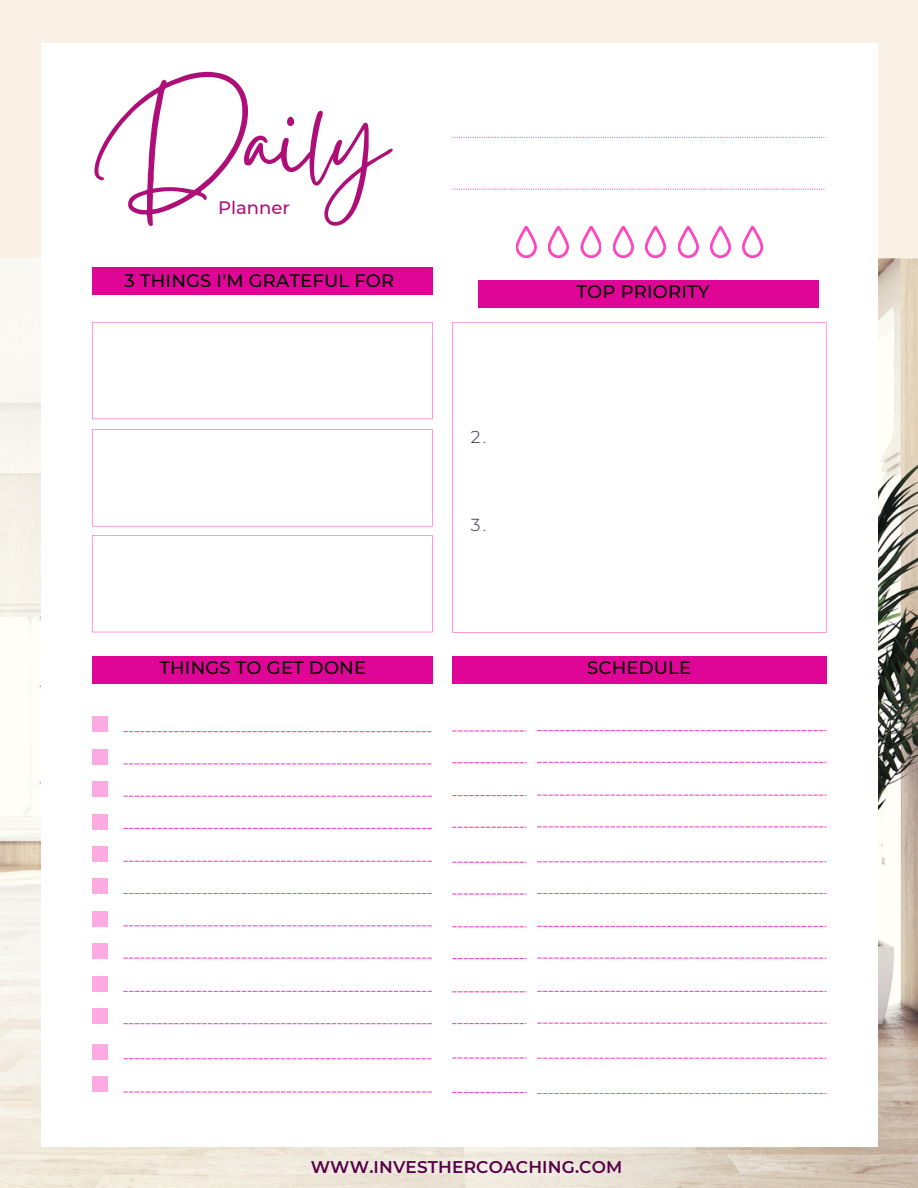
<style>
.page{position:relative;width:918px;height:1188px;background:#f9f1e6}
.page>*{position:absolute;margin:0;border:0;box-sizing:border-box;transform-origin:0 0}
.t1{font:126px "Gistesy";color:#ad0e77}
.t2{font:500 18px "Montserrat";letter-spacing:.01em;color:#000}
.t3{font:500 18px "Montserrat";color:#ad0e77}
.t4{font:300 17.25px "Montserrat";color:#2b2d42}
.t5{font:600 16.95px "Montserrat";letter-spacing:.01em;color:#570047}
</style>
<div class="page">
<img style="left:0;top:259px;width:918px;height:929px">
<div style="left:42px;top:43px;width:836px;height:1103px;background:#fff"></div>
<svg style="left:452px;top:136px;width:372px;height:54px"></svg>
<svg style="left:452px;top:322px;width:374px;height:311px"></svg>
<svg style="left:92px;top:322px;width:341px;height:97px"></svg>
<svg style="left:92px;top:429px;width:341px;height:97px"></svg>
<svg style="left:92px;top:535px;width:341px;height:97px"></svg>
<div style="left:92px;top:716px;width:15px;height:16px;background:#ffabe3"></div>
<div style="left:92px;top:749px;width:15px;height:15px;background:#ffabe3"></div>
<div style="left:92px;top:781px;width:15px;height:16px;background:#ffabe3"></div>
<div style="left:92px;top:814px;width:15px;height:15px;background:#ffabe3"></div>
<div style="left:92px;top:846px;width:15px;height:16px;background:#ffabe3"></div>
<div style="left:92px;top:879px;width:15px;height:15px;background:#ffabe3"></div>
<div style="left:92px;top:911px;width:15px;height:16px;background:#ffabe3"></div>
<div style="left:92px;top:943px;width:15px;height:16px;background:#ffabe3"></div>
<div style="left:92px;top:976px;width:15px;height:16px;background:#ffabe3"></div>
<div style="left:92px;top:1008px;width:15px;height:16px;background:#ffabe3"></div>
<div style="left:92px;top:1044px;width:15px;height:16px;background:#ffabe3"></div>
<div style="left:92px;top:1077px;width:15px;height:15px;background:#ffabe3"></div>
<div style="left:92px;top:656px;width:340px;height:28px;background:#df0697"></div>
<svg style="left:123px;top:731px;width:309px;height:1px"></svg>
<svg style="left:123px;top:763px;width:309px;height:1px"></svg>
<svg style="left:123px;top:796px;width:309px;height:1px"></svg>
<svg style="left:123px;top:828px;width:309px;height:1px"></svg>
<svg style="left:123px;top:861px;width:309px;height:1px"></svg>
<svg style="left:123px;top:893px;width:309px;height:1px"></svg>
<svg style="left:123px;top:925px;width:309px;height:1px"></svg>
<svg style="left:123px;top:958px;width:309px;height:1px"></svg>
<svg style="left:123px;top:991px;width:309px;height:1px"></svg>
<svg style="left:123px;top:1023px;width:309px;height:1px"></svg>
<svg style="left:123px;top:1058px;width:309px;height:1px"></svg>
<svg style="left:123px;top:1091px;width:309px;height:1px"></svg>
<svg style="left:452px;top:730px;width:75px;height:2px"></svg>
<svg style="left:452px;top:762px;width:75px;height:1px"></svg>
<svg style="left:452px;top:795px;width:75px;height:1px"></svg>
<svg style="left:452px;top:827px;width:75px;height:1px"></svg>
<svg style="left:452px;top:862px;width:75px;height:1px"></svg>
<svg style="left:452px;top:893px;width:75px;height:2px"></svg>
<svg style="left:452px;top:926px;width:75px;height:1px"></svg>
<svg style="left:452px;top:958px;width:75px;height:1px"></svg>
<svg style="left:452px;top:991px;width:75px;height:1px"></svg>
<svg style="left:452px;top:1023px;width:75px;height:1px"></svg>
<svg style="left:452px;top:1057px;width:75px;height:2px"></svg>
<svg style="left:452px;top:1092px;width:75px;height:1px"></svg>
<svg style="left:516px;top:226px;width:21px;height:32px"></svg>
<svg style="left:548px;top:226px;width:21px;height:32px"></svg>
<svg style="left:580px;top:226px;width:21px;height:32px"></svg>
<svg style="left:613px;top:226px;width:21px;height:32px"></svg>
<svg style="left:645px;top:226px;width:21px;height:32px"></svg>
<svg style="left:678px;top:226px;width:21px;height:32px"></svg>
<svg style="left:710px;top:226px;width:21px;height:32px"></svg>
<div style="left:452px;top:656px;width:374px;height:28px;background:#df0697"></div>
<svg style="left:537px;top:730px;width:289px;height:1px"></svg>
<svg style="left:537px;top:762px;width:289px;height:1px"></svg>
<svg style="left:537px;top:795px;width:289px;height:1px"></svg>
<svg style="left:537px;top:826px;width:289px;height:1px"></svg>
<svg style="left:537px;top:861px;width:289px;height:1px"></svg>
<svg style="left:537px;top:893px;width:289px;height:1px"></svg>
<svg style="left:537px;top:926px;width:289px;height:1px"></svg>
<svg style="left:537px;top:958px;width:289px;height:1px"></svg>
<svg style="left:537px;top:991px;width:289px;height:1px"></svg>
<svg style="left:537px;top:1023px;width:289px;height:1px"></svg>
<svg style="left:537px;top:1058px;width:289px;height:1px"></svg>
<svg style="left:537px;top:1093px;width:289px;height:1px"></svg>
<svg style="left:742px;top:226px;width:21px;height:32px"></svg>
<div style="left:479px;top:280px;width:340px;height:28px;background:#df0697"></div>
<div style="left:93px;top:267px;width:340px;height:27px;background:#df0697"></div>
<h1 class="t1" style="left:97px;top:54px;width:293px">Daily</h1>
<p class="t3" style="left:218px;top:197px;width:73px">Planner</p>
<p class="t2" style="left:125px;top:269px;width:271px">3 THINGS I'M GRATEFUL FOR</p>
<p class="t4" style="left:471px;top:426px;width:17px">2.</p>
<p class="t4" style="left:471px;top:514px;width:17px">3.</p>
<p class="t2" style="left:577px;top:281px;width:135px">TOP PRIORITY</p>
<p class="t2" style="left:159px;top:657px;width:208px">THINGS TO GET DONE</p>
<p class="t2" style="left:587px;top:656px;width:105px">SCHEDULE</p>
<p class="t5" style="left:311px;top:1157px;width:313px">WWW.INVESTHERCOACHING.COM</p>
</div>
